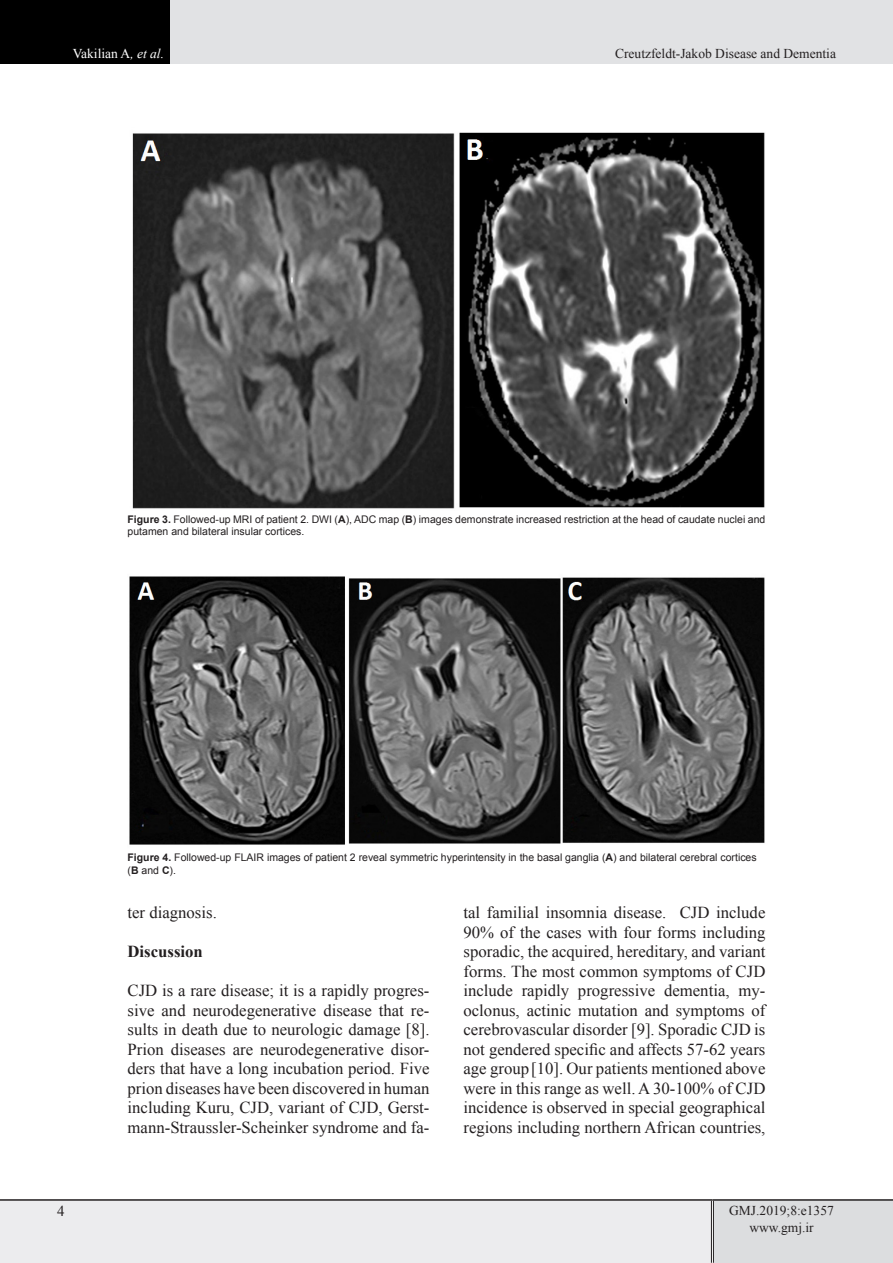
<style>
.page{position:relative;width:893px;height:1263px;background:#fff}
.page>*{position:absolute;margin:0;border:0;box-sizing:border-box;transform-origin:0 0}
.Comment_Text{font:16.8px/19.5px "Times New Roman";color:#231f20;text-align:justify}
.Comment_Text-2{font:700 16.8px "Times New Roman";color:#231f20}
.t1{font:15px "Times New Roman";color:#231f20}
.lllllllllllllll{font:13.5px "Times New Roman";color:#231f20}
.t2{font:13.5px "Times New Roman";color:#fff}
.ttttitle{font:10.5px/12.6px "Arial";color:#231f20}
.s1{font-style:italic}
.s2{font-weight:700}
</style>
<div class="page">
<div style="left:0;top:0;width:170px;height:64px;background:#000"></div>
<div style="left:170px;top:0;width:723px;height:64px;background:#e1e2e4"></div>
<div style="left:0;top:1200px;width:712px;height:63px;background:#ececee"></div>
<div style="left:712px;top:1200px;width:181px;height:63px;background:#dcdddf"></div>
<hr style="left:711px;top:1201px;width:3px;height:62px;background:#fff">
<hr style="left:711px;top:1201px;width:1px;height:62px;background:#231f20">
<hr style="left:713px;top:1201px;width:1px;height:62px;background:#231f20">
<hr style="left:0;top:1199px;width:712px;height:2px;background:#231f20">
<hr style="left:712px;top:1199px;width:181px;height:2px;background:#231f20">
<img style="left:132px;top:132px;width:633px;height:377px">
<img style="left:129px;top:576px;width:636px;height:269px">
<p class="t2" style="left:73px;top:44px;width:93px">Vakilian A<span class="s1">, et al.</span></p>
<p class="lllllllllllllll" style="left:615px;top:44px;width:222px">Creutzfeldt-Jakob Disease and Dementia</p>
<p class="ttttitle" style="left:128px;top:513px;width:639px"><span class="s2">Figure 3.</span> Followed-up MRI of patient 2. DWI (<span class="s2">A</span>), ADC map (<span class="s2">B</span>) images demonstrate increased restriction at the head of caudate nuclei and putamen and bilateral insular cortices.</p>
<p class="ttttitle" style="left:128px;top:851px;width:631px"><span class="s2">Figure 4.</span> Followed-up FLAIR images of patient 2 reveal symmetric hyperintensity in the basal ganglia (<span class="s2">A</span>) and bilateral cerebral cortices (<span class="s2">B</span> and <span class="s2">C</span>).</p>
<p class="Comment_Text" style="left:128px;top:902px;width:91px">ter diagnosis.</p>
<p class="Comment_Text-2" style="left:128px;top:939px;width:77px">Discussion</p>
<p class="Comment_Text" style="left:128px;top:980px;width:303px">CJD is a rare disease; it is a rapidly progres&shy;sive and neurodegenerative disease that re&shy;sults in death due to neurologic damage [8].<br>Prion diseases are neurodegenerative disor&shy;ders that have a long incubation period. Five prion diseases have been discovered in human including Kuru, CJD, variant of CJD, Gerst&shy;mann-Straussler-Scheinker syndrome and fa-</p>
<p class="Comment_Text" style="left:463px;top:902px;width:303px">tal familial insomnia disease. CJD include 90% of the cases with four forms including sporadic, the acquired, hereditary, and variant forms. The most common symptoms of CJD include rapidly progressive dementia, my&shy;oclonus, actinic mutation and symptoms of cerebrovascular disorder [9]. Sporadic CJD is not gendered specific and affects 57-62 years age group[10]. Our patients mentioned above were in this range as well. A 30-100% of CJD incidence is observed in special geographical regions including northern African countries,</p>
<p class="t1" style="left:57px;top:1201px;width:9px">4</p>
<p class="lllllllllllllll" style="left:729px;top:1201px;width:106px">GMJ.2019;8:e1357</p>
<p class="lllllllllllllll" style="left:749px;top:1217px;width:66px">www.gmj.ir</p>
</div>
